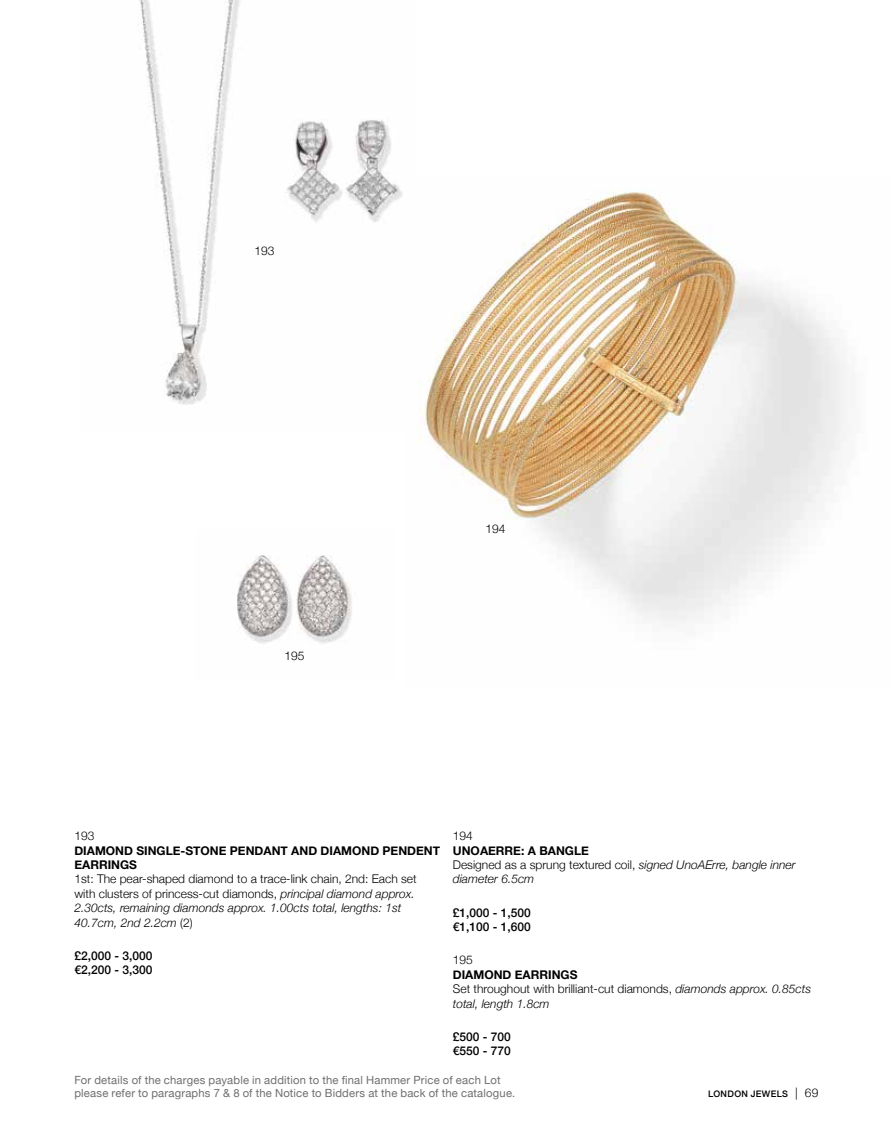
<style>
.page{position:relative;width:893px;height:1127px;background:#fff}
.page>*{position:absolute;margin:0;border:0;box-sizing:border-box;transform-origin:0 0}
.t1{font:italic 300 12px/14.4px "Helvetica Neue";color:#000}
.t2{font:300 12px/14.4px "Helvetica Neue";color:#000}
.t3{font:500 12px/14.4px "Helvetica Neue";color:#000}
.t4{font:700 12px/14.4px "Helvetica Neue";color:#000}
.t5{font:11.25px/12.8px "Helvetica Neue";letter-spacing:.015em;color:#6f6f6f}
.t6{font:500 9px "Helvetica Neue";letter-spacing:.035em;color:#000}
.s1{font-style:normal}
.s2{font-weight:700;font-style:normal}
.s3{font-weight:700}
.s4{font-style:italic}
.s5{font-weight:300;font-size:12px}
</style>
<div class="page">
<img style="left:139px;top:0;width:263px;height:405px">
<img style="left:419px;top:191px;width:427px;height:431px">
<img style="left:237px;top:555px;width:115px;height:89px">
<p class="t2" style="left:255px;top:242px;width:22px">193</p>
<p class="t2" style="left:284px;top:647px;width:22px">195</p>
<p class="t2" style="left:486px;top:521px;width:22px">194</p>
<p class="t2" style="left:74px;top:828px;width:22px">193</p>
<p class="t4" style="left:74px;top:843px;width:367px">DIAMOND SINGLE-STONE PENDANT AND DIAMOND PENDENT<br>EARRINGS</p>
<p class="t1" style="left:74px;top:871px;width:344px"><span class="s1">1st: The pear-shaped diamond to a trace-link chain, 2nd: Each set with clusters of princess-cut diamonds,</span> principal diamond approx.<br>2.30cts, remaining diamonds approx. 1.00cts total, lengths: 1st 40.7cm, 2nd 2.2cm <span class="s1">(2)</span></p>
<p class="t3" style="left:74px;top:947px;width:80px">£2,000 - 3,000 €2,200 - 3,300</p>
<p class="t2" style="left:453px;top:828px;width:22px">194</p>
<p class="t1" style="left:453px;top:842px;width:344px"><span class="s2">UNOAERRE: A BANGLE<br></span><span class="s1">Designed as a sprung textured coil,</span> signed UnoAErre, bangle inner diameter 6.5cm</p>
<p class="t3" style="left:453px;top:904px;width:80px">£1,000 - 1,500 €1,100 - 1,600</p>
<p class="t2" style="left:453px;top:952px;width:22px">195</p>
<p class="t2" style="left:453px;top:966px;width:360px"><span class="s3">DIAMOND EARRINGS<br></span>Set throughout with brilliant-cut diamonds, <span class="s4">diamonds approx. 0.85cts total, length 1.8cm</span></p>
<p class="t3" style="left:453px;top:1028px;width:60px">£500 - 700 €550 - 770</p>
<p class="t5" style="left:74px;top:1075px;width:442px">For details of the charges payable in addition to the final Hammer Price of each Lot please refer to paragraphs 7 &amp; 8 of the Notice to Bidders at the back of the catalogue.</p>
<p class="t6" style="left:708px;top:1087px;width:112px">LONDON JEWELS <span class="s5">| 69</span></p>
</div>
